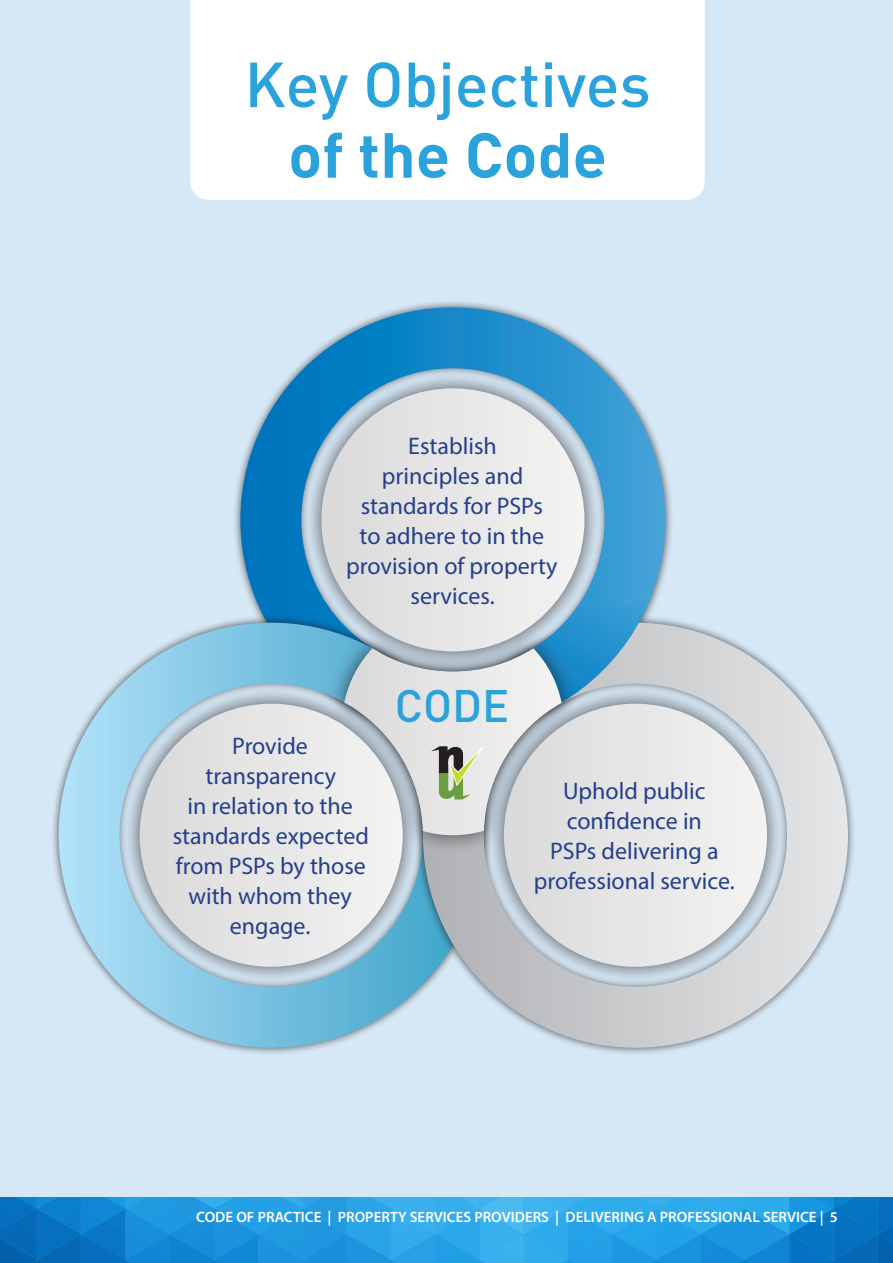
<style>
.page{position:relative;width:893px;height:1263px;background:#d6e8f6}
.page>*{position:absolute;margin:0;border:0;box-sizing:border-box;transform-origin:0 0}
.t1{font:500 62.55px "DIN";color:#2aa2db}
.t2{font:700 62.55px "DIN";color:#2aa2db}
.t3{font:500 45px "DIN";color:#2aa2db}
.t4{font:24px/30px "Myriad Pro";color:#253f8e;text-align:center}
.t5{font:600 15px "Myriad Pro";color:#fff}
</style>
<div class="page">
<div style="left:232px;top:299px;width:441px;height:441px;background:#231f20;opacity:.7"></div>
<svg style="left:240px;top:307px;width:425px;height:307px"></svg>
<div style="left:50px;top:614px;width:442px;height:442px;background:#231f20;opacity:.7"></div>
<svg style="left:59px;top:623px;width:356px;height:425px"></svg>
<div style="left:415px;top:614px;width:441px;height:442px;background:#231f20;opacity:.7"></div>
<svg style="left:423px;top:623px;width:425px;height:425px"></svg>
<div style="left:327px;top:631px;width:252px;height:223px;background:#231f20;opacity:.75"></div>
<svg style="left:344px;top:592px;width:309px;height:243px;background:#c4d1d7"></svg>
<div style="left:190px;top:0;width:515px;height:200px;background:#fff"></div>
<svg style="left:0;top:1197px;width:893px;height:66px;background:#1e94db"></svg>
<h1 class="t1" style="left:244px;top:45px;width:408px">Key Objectives</h1>
<h1 class="t2" style="left:288px;top:114px;width:320px">of the Code</h1>
<p class="t4" style="left:346px;top:430px;width:213px">Establish<br>principles and standards for PSPs<br>to adhere to in the provision of property services.</p>
<p class="t4" style="left:173px;top:731px;width:198px">Provide transparency<br>in relation to the standards expected from PSPs by those with whom they engage.</p>
<h2 class="t3" style="left:395px;top:677px;width:116px">CODE</h2>
<p class="t4" style="left:534px;top:776px;width:200px">Uphold public confidence in<br>PSPs delivering a professional service.</p>
<p class="t5" style="left:196px;top:1207px;width:643px">CODE OF PRACTICE | PROPERTY SERVICES PROVIDERS | DELIVERING A PROFESSIONAL SERVICE | 5</p>
</div>
